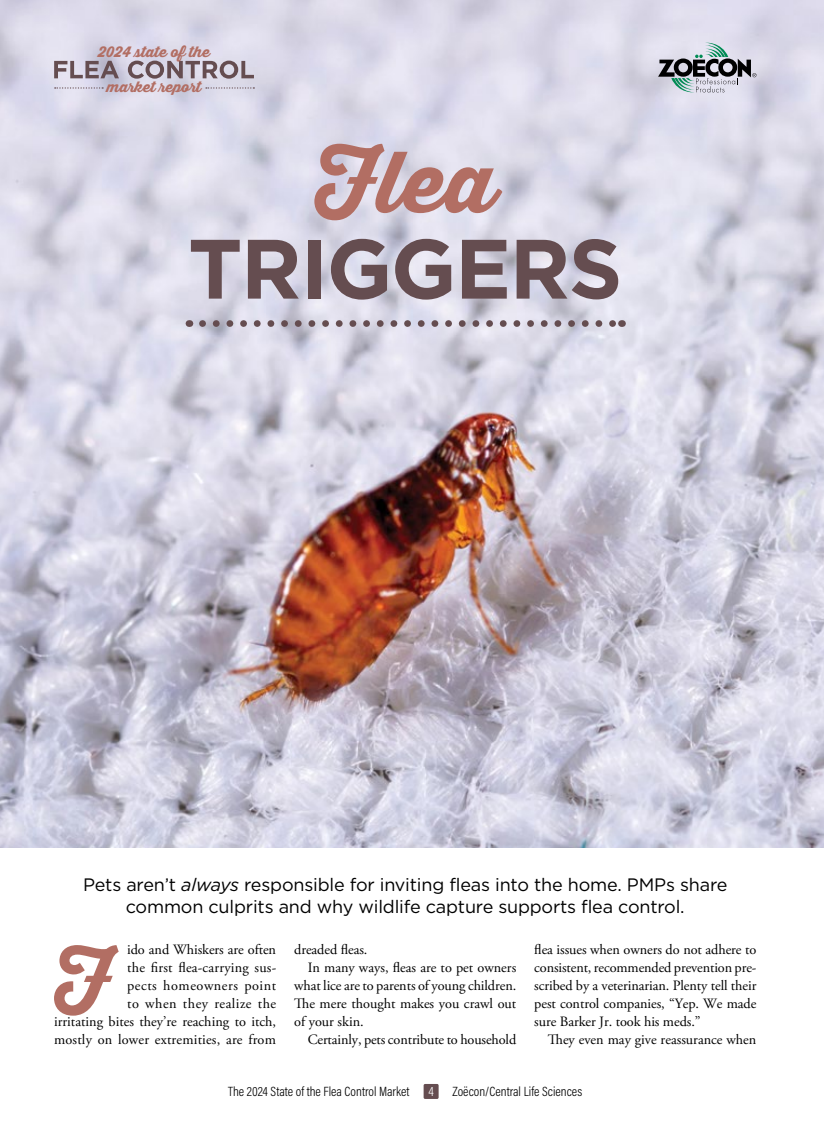
<style>
.page{position:relative;width:824px;height:1134px;background:#fff}
.page>*{position:absolute;margin:0;border:0;box-sizing:border-box;transform-origin:0 0}
.t1{font:700 84px "Gotham";letter-spacing:-.02em;color:#654d50}
.t2{font:84px "Thirsty Script Extrabold Demo";color:#b26e63}
.t3{font:77.4px "Thirsty Script Extrabold Demo";color:#b26e63}
.t4{font:18px/22.5px "Gotham";letter-spacing:-.01em;color:#000;text-align:center}
.t5{font:14.7px "Thirsty Script Extrabold Demo";color:#b26e63}
.t6{font:14.25px/18px "Adobe Garamond Pro";color:#000;text-align:right}
.t7{font:300 13.5px "Acumin Pro Cond";color:#000}
.t8{font:300 13.5px "Acumin Pro Cond";color:#fff}
.s1{font-style:italic}
</style>
<div class="page">
<img style="left:0;top:0;width:824px;height:848px">
<svg style="left:202px;top:320px;width:412px;height:7px;background:#ada3ad"></svg>
<svg style="left:54px;top:61px;width:200px;height:18px;background:#a69aa5"></svg>
<svg style="left:55px;top:87px;width:48px;height:2px"></svg>
<svg style="left:206px;top:87px;width:48px;height:2px"></svg>
<div style="left:423px;top:1084px;width:15px;height:15px;background:#654d50;border-radius:2px"></div>
<svg style="left:658px;top:41px;width:98px;height:53px;background:#a6abb3"></svg>
<p class="t5" style="left:98px;top:41px;width:113px">2024 state of the</p>
<p class="t5" style="left:107px;top:76px;width:96px">market report</p>
<h1 class="t2" style="left:314px;top:118px;width:183px">Flea</h1>
<h1 class="t1" style="left:188px;top:220px;width:436px">TRIGGERS</h1>
<p class="t4" style="left:83px;top:873px;width:646px">Pets aren’t <span class="s1">always</span> responsible for inviting fleas into the home. PMPs share common culprits and why wildlife capture supports flea control.</p>
<p class="t6" style="left:54px;top:941px;width:224px">ido and Whiskers are often<br>the first flea-carrying sus-<br>pects homeowners point<br>to when they realize the<br>irritating bites they’re reaching to itch, mostly on lower extremities, are from</p>
<h2 class="t3" style="left:54px;top:922px;width:58px">F</h2>
<p class="t6" style="left:294px;top:941px;width:75px">dreaded fleas.</p>
<p class="t6" style="left:307px;top:959px;width:210px">In many ways, fleas are to pet owners</p>
<p class="t6" style="left:294px;top:977px;width:224px">what lice are to parents of young children.</p>
<p class="t6" style="left:294px;top:995px;width:224px">The mere thought makes you crawl out</p>
<p class="t6" style="left:294px;top:1013px;width:71px">of your skin.</p>
<p class="t6" style="left:307px;top:1031px;width:210px">Certainly, pets contribute to household</p>
<p class="t6" style="left:534px;top:941px;width:224px;text-align:justify">flea issues when owners do not adhere to consistent, recommended prevention pre&shy;scribed by a veterinarian. Plenty tell their pest control companies, “Yep. We made sure Barker Jr. took his meds.”</p>
<p class="t6" style="left:547px;top:1031px;width:210px">They even may give reassurance when</p>
<p class="t7" style="left:228px;top:1083px;width:183px">The 2024 State of the Flea Control Market</p>
<p class="t8" style="left:428px;top:1083px;width:7px">4</p>
<p class="t7" style="left:452px;top:1083px;width:131px">Zoëcon/Central Life Sciences</p>
</div>
